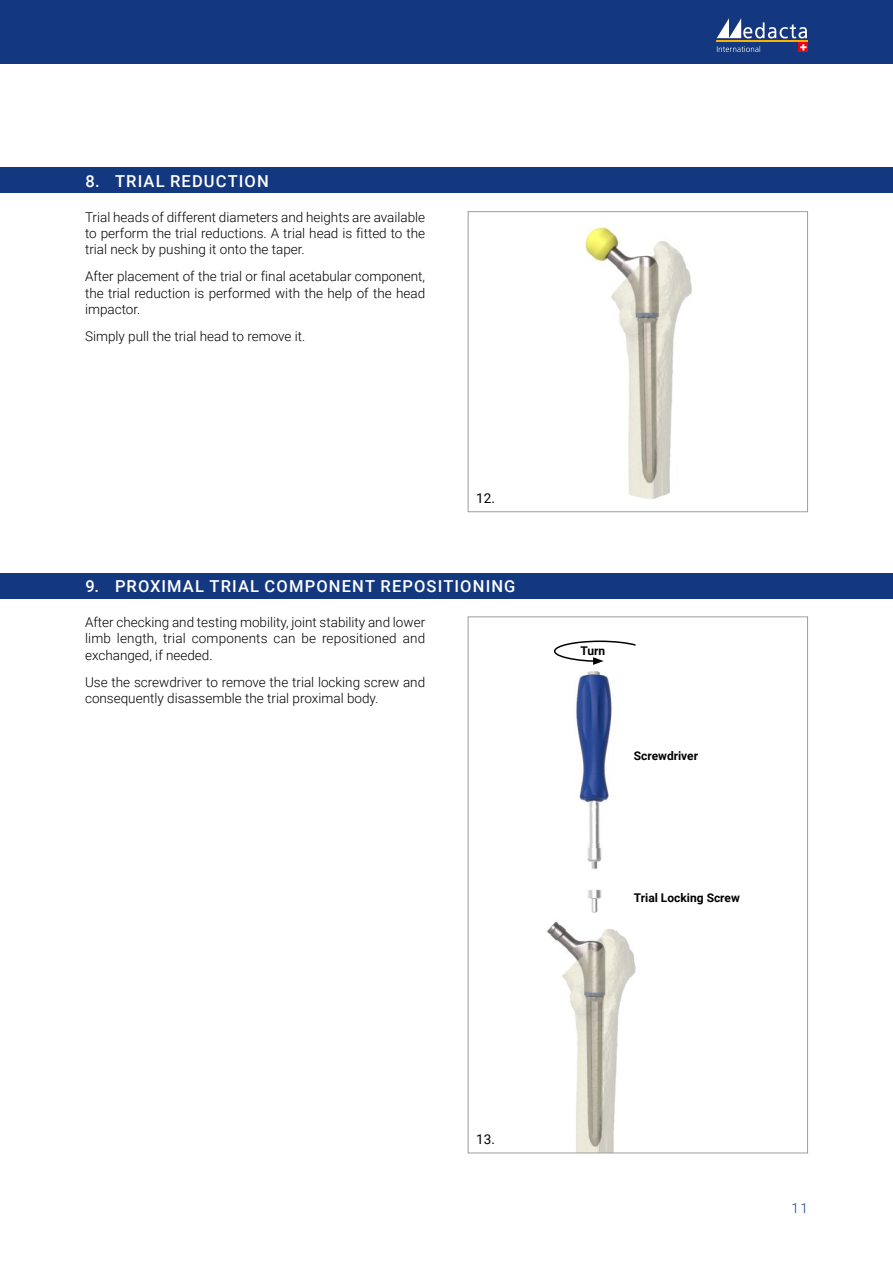
<style>
.page{position:relative;width:893px;height:1263px;background:#fff}
.page>*{position:absolute;margin:0;border:0;box-sizing:border-box;transform-origin:0 0}
.t1{font:500 16.5px "Roboto";letter-spacing:.07em;color:#fff}
.t2{font:300 13.5px/16.2px "Roboto";color:#000;text-align:justify}
.t3{font:13.5px "Roboto";color:#000}
.t4{font:300 13.5px "Roboto";color:#14387f}
.t5{font:700 12px "Roboto";color:#000}
</style>
<div class="page">
<div style="left:0;top:0;width:893px;height:64px;background:#14387f"></div>
<hr style="left:716px;top:40px;width:92px;height:1px;background:#f9b000">
<svg style="left:717px;top:18px;width:90px;height:20px"></svg>
<svg style="left:799px;top:43px;width:9px;height:9px"></svg>
<svg style="left:800px;top:44px;width:6px;height:6px"></svg>
<svg style="left:717px;top:46px;width:43px;height:6px"></svg>
<div style="left:0;top:168px;width:893px;height:25px;background:#14387f"></div>
<img style="left:584px;top:227px;width:108px;height:273px">
<div style="left:468px;top:211px;width:340px;height:301px;border:1px solid #9d9d9c"></div>
<div style="left:0;top:573px;width:893px;height:26px;background:#14387f"></div>
<img style="left:547px;top:671px;width:89px;height:480px">
<svg style="left:554px;top:640px;width:82px;height:25px"></svg>
<p class="t1" style="left:85px;top:169px;width:185px">8. TRIAL REDUCTION</p>
<p class="t2" style="left:85px;top:209px;width:342px">Trial heads of different diameters and heights are available to perform the trial reductions. A trial head is fitted to the trial neck by pushing it onto the taper.</p>
<p class="t2" style="left:85px;top:268px;width:342px">After placement of the trial or final acetabular component, the trial reduction is performed with the help of the head impactor.</p>
<p class="t2" style="left:85px;top:327px;width:222px">Simply pull the trial head to remove it.</p>
<p class="t3" style="left:476px;top:489px;width:20px">12.</p>
<p class="t1" style="left:85px;top:574px;width:432px">9. PROXIMAL TRIAL COMPONENT REPOSITIONING</p>
<p class="t2" style="left:85px;top:614px;width:342px">After checking and testing mobility, joint stability and lower limb length, trial components can be repositioned and exchanged, if needed.</p>
<p class="t2" style="left:85px;top:673px;width:342px">Use the screwdriver to remove the trial locking screw and consequently disassemble the trial proximal body.</p>
<p class="t5" style="left:580px;top:642px;width:26px">Turn</p>
<p class="t5" style="left:634px;top:748px;width:66px">Screwdriver</p>
<p class="t5" style="left:634px;top:889px;width:108px">Trial Locking Screw</p>
<p class="t3" style="left:476px;top:1130px;width:20px">13.</p>
<p class="t4" style="left:792px;top:1198px;width:18px">11</p>
</div>
